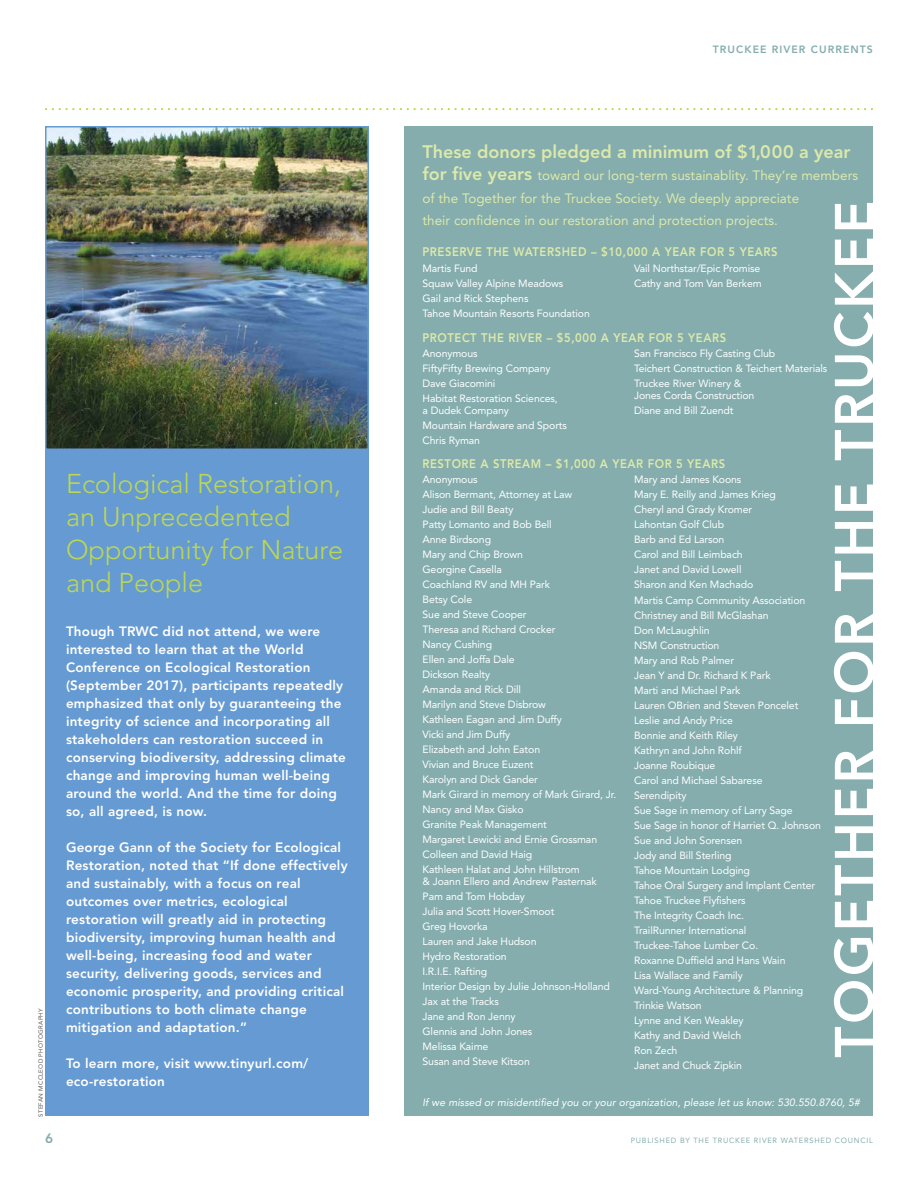
<style>
.page{position:relative;width:918px;height:1188px;background:#fff}
.page>*{position:absolute;margin:0;border:0;box-sizing:border-box;transform-origin:0 0}
.t1{font:800 54px "Avenir";letter-spacing:.05em;color:#fff}
.t2{font:300 27px/33px "Avenir";color:#bdd753}
.t3{font:800 18px "Avenir";color:#dce9a9}
.t4{font:800 13.5px/18px "Avenir";letter-spacing:.015em;color:#fff}
.t5{font:13.5px/22.5px "Avenir";color:#dce9a9}
.t6{font:800 13.5px "Avenir";color:#85adae}
.t7{font:800 12.3px "Avenir";letter-spacing:.05em;color:#dce9a9;scale:.91 1}
.t8{font:10.5px/15px "Avenir";letter-spacing:-.01em;color:#fff}
.t9{font:italic 10.5px "Avenir";letter-spacing:.005em;color:#fff}
.t10{font:800 10.5px "Avenir";letter-spacing:.1em;color:#85adae}
.t11{font:7.5px "Avenir";letter-spacing:.1em;color:#85adae}
.t12{font:6px "Avenir";letter-spacing:.05em;color:#58595b}
.s1{font-weight:800;font-size:18px}
</style>
<div class="page">
<div style="left:405px;top:126px;width:468px;height:990px;background:#85adae"></div>
<svg style="left:45px;top:108px;width:828px;height:2px"></svg>
<div style="left:45px;top:432px;width:324px;height:684px;background:#659ad2"></div>
<img style="left:48px;top:129px;width:318px;height:318px">
<div style="left:45px;top:126px;width:324px;height:324px;border:2px solid #659ad2"></div>
<p class="t12" style="left:37px;top:1117px;width:110px;rotate:-90deg">STEFAN MCCLEOD PHOTOGRAPHY</p>
<h2 class="t2" style="left:66px;top:467px;width:279px">Ecological Restoration, an Unprecedented<br>Opportunity for Nature and People</h2>
<p class="t4" style="left:66px;top:622px;width:282px">Though TRWC did not attend, we were interested to learn that at the World Conference on Ecological Restoration (September 2017), participants repeatedly emphasized that only by guaranteeing the integrity of science and incorporating all stakeholders can restoration succeed in conserving biodiversity, addressing climate change and improving human well-being around the world. And the time for doing so, all agreed, is now.</p>
<p class="t4" style="left:66px;top:838px;width:283px">George Gann of the Society for Ecological Restoration, noted that “If done effectively and sustainably, with a focus on real outcomes over metrics, ecological restoration will greatly aid in protecting biodiversity, improving human health and well-being, increasing food and water security, delivering goods, services and economic prosperity, and providing critical contributions to both climate change mitigation and adaptation.”</p>
<p class="t4" style="left:66px;top:1054px;width:244px">To learn more, visit www.tinyurl.com/ eco-restoration</p>
<p class="t10" style="left:713px;top:43px;width:162px">TRUCKEE RIVER CURRENTS</p>
<h3 class="t3" style="left:423px;top:141px;width:430px">These donors pledged a minimum of $1,000 a year</h3>
<p class="t5" style="left:423px;top:164px;width:437px"><span class="s1">for five years</span> toward our long-term sustainablity. They’re members of the Together for the Truckee Society. We deeply appreciate<br>their confidence in our restoration and protection projects.</p>
<h1 class="t1" style="left:822px;top:1058px;width:859px;rotate:-90deg">TOGETHER FOR THE TRUCKEE</h1>
<p class="t7" style="left:423px;top:245px;width:392px">PRESERVE THE WATERSHED – $10,000 A YEAR FOR 5 YEARS</p>
<p class="t8" style="left:423px;top:261px;width:169px">Martis Fund<br>Squaw Valley Alpine Meadows<br>Gail and Rick Stephens<br>Tahoe Mountain Resorts Foundation</p>
<p class="t8" style="left:634px;top:261px;width:129px">Vail Northstar/Epic Promise<br>Cathy and Tom Van Berkem</p>
<p class="t7" style="left:423px;top:330px;width:335px">PROTECT THE RIVER – $5,000 A YEAR FOR 5 YEARS</p>
<p class="t8" style="left:423px;top:346px;width:137px">Anonymous<br>FiftyFifty Brewing Company<br>Dave Giacomini<br>Habitat Restoration Sciences,</p>
<p class="t8" style="left:423px;top:402px;width:146px">a Dudek Company<br>Mountain Hardware and Sports<br>Chris Ryman</p>
<p class="t8" style="left:634px;top:346px;width:195px">San Francisco Fly Casting Club<br>Teichert Construction &amp; Teichert Materials<br>Truckee River Winery &amp;</p>
<p class="t8" style="left:634px;top:387px;width:122px">Jones Corda Construction<br>Diane and Bill Zuendt</p>
<p class="t7" style="left:423px;top:456px;width:334px">RESTORE A STREAM – $1,000 A YEAR FOR 5 YEARS</p>
<p class="t8" style="left:423px;top:472px;width:195px">Anonymous<br>Alison Bermant, Attorney at Law<br>Judie and Bill Beaty<br>Patty Lomanto and Bob Bell<br>Anne Birdsong<br>Mary and Chip Brown<br>Georgine Casella<br>Coachland RV and MH Park<br>Betsy Cole<br>Sue and Steve Cooper<br>Theresa and Richard Crocker<br>Nancy Cushing<br>Ellen and Joffa Dale<br>Dickson Realty<br>Amanda and Rick Dill<br>Marilyn and Steve Disbrow<br>Kathleen Eagan and Jim Duffy<br>Vicki and Jim Duffy<br>Elizabeth and John Eaton<br>Vivian and Bruce Euzent<br>Karolyn and Dick Gander<br>Mark Girard in memory of Mark Girard, Jr.<br>Nancy and Max Gisko<br>Granite Peak Management<br>Margaret Lewicki and Ernie Grossman<br>Colleen and David Haig<br>Kathleen Halat and John Hillstrom</p>
<p class="t8" style="left:423px;top:874px;width:189px">&amp; Joann Ellero and Andrew Pasternak<br>Pam and Tom Hobday<br>Julia and Scott Hover-Smoot<br>Greg Hovorka<br>Lauren and Jake Hudson<br>Hydro Restoration<br>I.R.I.E. Rafting<br>Interior Design by Julie Johnson-Holland<br>Jax at the Tracks<br>Jane and Ron Jenny<br>Glennis and John Jones<br>Melissa Kaime<br>Susan and Steve Kitson</p>
<p class="t8" style="left:634px;top:472px;width:188px">Mary and James Koons<br>Mary E. Reilly and James Krieg<br>Cheryl and Grady Kromer<br>Lahontan Golf Club<br>Barb and Ed Larson<br>Carol and Bill Leimbach<br>Janet and David Lowell<br>Sharon and Ken Machado<br>Martis Camp Community Association<br>Christney and Bill McGlashan<br>Don McLaughlin<br>NSM Construction<br>Mary and Rob Palmer<br>Jean Y and Dr. Richard K Park<br>Marti and Michael Park<br>Lauren OBrien and Steven Poncelet<br>Leslie and Andy Price<br>Bonnie and Keith Riley<br>Kathryn and John Rohlf<br>Joanne Roubique<br>Carol and Michael Sabarese<br>Serendipity<br>Sue Sage in memory of Larry Sage<br>Sue Sage in honor of Harriet Q. Johnson<br>Sue and John Sorensen<br>Jody and Bill Sterling<br>Tahoe Mountain Lodging<br>Tahoe Oral Surgery and Implant Center<br>Tahoe Truckee Flyfishers<br>The Integrity Coach Inc.<br>TrailRunner International<br>Truckee-Tahoe Lumber Co.<br>Roxanne Duffield and Hans Wain<br>Lisa Wallace and Family<br>Ward-Young Architecture &amp; Planning<br>Trinkie Watson<br>Lynne and Ken Weakley<br>Kathy and David Welch<br>Ron Zech<br>Janet and Chuck Zipkin</p>
<p class="t9" style="left:423px;top:1096px;width:439px">If we missed or misidentified you or your organization, please let us know: 530.550.8760, 5#</p>
<p class="t6" style="left:45px;top:1130px;width:9px">6</p>
<p class="t11" style="left:631px;top:1136px;width:244px">PUBLISHED BY THE TRUCKEE RIVER WATERSHED COUNCIL</p>
</div>
